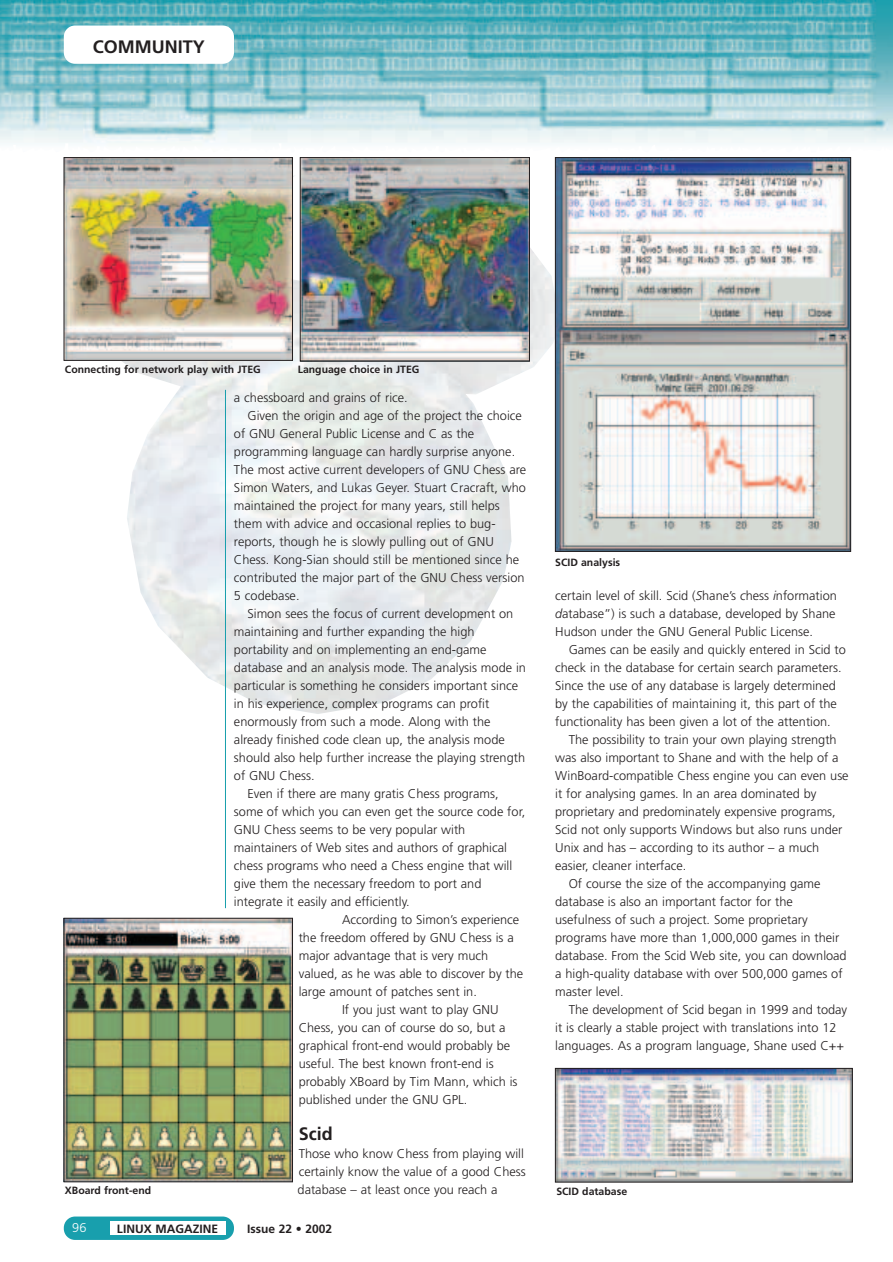
<style>
.page{position:relative;width:893px;height:1262px;background:#fff}
.page>*{position:absolute;margin:0;border:0;box-sizing:border-box;transform-origin:0 0}
.t1{font:700 18px "Frutiger";color:#231f20}
.t2{font:300 12.75px/18px "Frutiger";color:#231f20}
.t3{font:300 12.75px "Frutiger";color:#fff}
.t4{font:700 12px "Frutiger";color:#231f20}
.t5{font:700 10.5px "Frutiger";color:#231f20}
.s1{font-style:italic}
</style>
<div class="page">
<img style="left:98px;top:170px;width:462px;height:544px">
<img style="left:1px;top:0;width:891px;height:144px">
<div style="left:64px;top:26px;width:170px;height:38px;background:#fff;border-radius:11px"></div>
<hr style="left:225px;top:390px;width:1px;height:518px;background:#189fad">
<div style="left:64px;top:1216px;width:170px;height:23px;background:#189fad;border-radius:11px"></div>
<div style="left:110px;top:1221px;width:115px;height:13px;background:#fff"></div>
<img style="left:66px;top:159px;width:225px;height:199px">
<div style="left:64px;top:157px;width:229px;height:203px;border:1px solid #231f20"></div>
<img style="left:66px;top:920px;width:225px;height:260px">
<div style="left:64px;top:918px;width:229px;height:264px;border:1px solid #231f20"></div>
<img style="left:557px;top:1070px;width:293px;height:110px">
<div style="left:555px;top:1068px;width:297px;height:114px;border:1px solid #231f20"></div>
<img style="left:557px;top:159px;width:291px;height:390px">
<div style="left:555px;top:157px;width:295px;height:394px;border:1px solid #231f20"></div>
<div style="left:555px;top:557px;width:295px;height:18px;background:#fff"></div>
<img style="left:302px;top:159px;width:225px;height:200px">
<div style="left:300px;top:157px;width:229px;height:204px;border:1px solid #231f20"></div>
<h1 class="t1" style="left:93px;top:39px;width:113px">COMMUNITY</h1>
<p class="t5" style="left:65px;top:365px;width:197px">Connecting for network play with JTEG</p>
<p class="t5" style="left:298px;top:365px;width:123px">Language choice in JTEG</p>
<p class="t2" style="left:234px;top:389px;width:175px">a chessboard and grains of rice.</p>
<p class="t2" style="left:247px;top:407px;width:276px">Given the origin and age of the project the choice</p>
<p class="t2" style="left:234px;top:425px;width:242px">of GNU General Public License and C as the</p>
<p class="t2" style="left:234px;top:443px;width:283px">programming language can hardly surprise anyone.</p>
<p class="t2" style="left:234px;top:461px;width:294px">The most active current developers of GNU Chess are</p>
<p class="t2" style="left:234px;top:479px;width:293px">Simon Waters, and Lukas Geyer. Stuart Cracraft, who</p>
<p class="t2" style="left:234px;top:497px;width:267px">maintained the project for many years, still helps</p>
<p class="t2" style="left:234px;top:515px;width:263px">them with advice and occasional replies to bug-</p>
<p class="t2" style="left:234px;top:533px;width:261px">reports, though he is slowly pulling out of GNU</p>
<p class="t2" style="left:234px;top:551px;width:287px">Chess. Kong-Sian should still be mentioned since he</p>
<p class="t2" style="left:234px;top:569px;width:292px">contributed the major part of the GNU Chess version</p>
<p class="t2" style="left:234px;top:587px;width:67px">5 codebase.</p>
<p class="t2" style="left:247px;top:605px;width:267px">Simon sees the focus of current development on</p>
<p class="t2" style="left:234px;top:623px;width:242px">maintaining and further expanding the high</p>
<p class="t2" style="left:234px;top:641px;width:254px">portability and on implementing an end-game</p>
<p class="t2" style="left:234px;top:659px;width:293px">database and an analysis mode. The analysis mode in</p>
<p class="t2" style="left:234px;top:677px;width:286px">particular is something he considers important since</p>
<p class="t2" style="left:234px;top:695px;width:257px">in his experience, complex programs can profit</p>
<p class="t2" style="left:234px;top:713px;width:258px">enormously from such a mode. Along with the</p>
<p class="t2" style="left:234px;top:731px;width:272px">already finished code clean up, the analysis mode</p>
<p class="t2" style="left:234px;top:749px;width:293px">should also help further increase the playing strength</p>
<p class="t2" style="left:234px;top:767px;width:82px">of GNU Chess.</p>
<p class="t2" style="left:247px;top:785px;width:253px">Even if there are many gratis Chess programs,</p>
<p class="t2" style="left:234px;top:803px;width:293px">some of which you can even get the source code for,</p>
<p class="t2" style="left:234px;top:821px;width:233px">GNU Chess seems to be very popular with</p>
<p class="t2" style="left:234px;top:839px;width:274px">maintainers of Web sites and authors of graphical</p>
<p class="t2" style="left:234px;top:857px;width:280px">chess programs who need a Chess engine that will</p>
<p class="t2" style="left:234px;top:875px;width:249px">give them the necessary freedom to port and</p>
<p class="t2" style="left:234px;top:893px;width:177px">integrate it easily and efficiently.</p>
<p class="t2" style="left:342px;top:911px;width:179px">According to Simon’s experience</p>
<p class="t2" style="left:299px;top:929px;width:216px">the freedom offered by GNU Chess is a</p>
<p class="t2" style="left:299px;top:947px;width:191px">major advantage that is very much</p>
<p class="t2" style="left:299px;top:965px;width:226px">valued, as he was able to discover by the</p>
<p class="t2" style="left:299px;top:983px;width:180px">large amount of patches sent in.</p>
<p class="t2" style="left:342px;top:1001px;width:158px">If you just want to play GNU</p>
<p class="t2" style="left:299px;top:1019px;width:208px">Chess, you can of course do so, but a</p>
<p class="t2" style="left:299px;top:1037px;width:213px">graphical front-end would probably be</p>
<p class="t2" style="left:299px;top:1055px;width:196px">useful. The best known front-end is</p>
<p class="t2" style="left:299px;top:1073px;width:220px">probably XBoard by Tim Mann, which is</p>
<p class="t2" style="left:299px;top:1091px;width:170px">published under the GNU GPL.</p>
<h1 class="t1" style="left:299px;top:1126px;width:35px">Scid</h1>
<p class="t2" style="left:297px;top:1145px;width:230px">Those who know Chess from playing will certainly know the value of a good Chess database – at least once you reach a</p>
<p class="t5" style="left:555px;top:557px;width:67px">SCID analysis</p>
<p class="t2" style="left:555px;top:587px;width:283px;text-align:justify">certain level of skill. Scid (<span class="s1">S</span>hane’s <span class="s1">c</span>hess <span class="s1">i</span>nformation <span class="s1">d</span>atabase”) is such a database, developed by Shane Hudson under the GNU General Public License.</p>
<p class="t2" style="left:555px;top:641px;width:292px;text-indent:13px">Games can be easily and quickly entered in Scid to check in the database for certain search parameters.<br>Since the use of any database is largely determined by the capabilities of maintaining it, this part of the functionality has been given a lot of the attention.</p>
<p class="t2" style="left:568px;top:731px;width:269px">The possibility to train your own playing strength</p>
<p class="t2" style="left:555px;top:749px;width:285px">was also important to Shane and with the help of a</p>
<p class="t2" style="left:555px;top:767px;width:295px">WinBoard-compatible Chess engine you can even use</p>
<p class="t2" style="left:555px;top:785px;width:263px">it for analysing games. In an area dominated by</p>
<p class="t2" style="left:555px;top:803px;width:282px">proprietary and predominately expensive programs,</p>
<p class="t2" style="left:555px;top:821px;width:289px">Scid not only supports Windows but also runs under</p>
<p class="t2" style="left:555px;top:839px;width:265px">Unix and has – according to its author – a much</p>
<p class="t2" style="left:555px;top:857px;width:133px">easier, cleaner interface.</p>
<p class="t2" style="left:568px;top:875px;width:253px">Of course the size of the accompanying game</p>
<p class="t2" style="left:555px;top:893px;width:239px">database is also an important factor for the</p>
<p class="t2" style="left:555px;top:911px;width:254px">usefulness of such a project. Some proprietary</p>
<p class="t2" style="left:555px;top:929px;width:285px">programs have more than 1,000,000 games in their</p>
<p class="t2" style="left:555px;top:947px;width:293px">database. From the Scid Web site, you can download</p>
<p class="t2" style="left:555px;top:965px;width:289px">a high-quality database with over 500,000 games of</p>
<p class="t2" style="left:555px;top:983px;width:70px">master level.</p>
<p class="t2" style="left:568px;top:1001px;width:280px">The development of Scid began in 1999 and today</p>
<p class="t2" style="left:555px;top:1019px;width:283px">it is clearly a stable project with translations into 12</p>
<p class="t2" style="left:555px;top:1037px;width:290px">languages. As a program language, Shane used C++</p>
<p class="t5" style="left:65px;top:1186px;width:88px">XBoard front-end</p>
<p class="t5" style="left:556px;top:1186px;width:72px">SCID database</p>
<p class="t3" style="left:72px;top:1222px;width:16px">96</p>
<p class="t4" style="left:117px;top:1223px;width:102px">LINUX MAGAZINE</p>
<p class="t4" style="left:247px;top:1223px;width:87px">Issue 22 • 2002</p>
</div>
